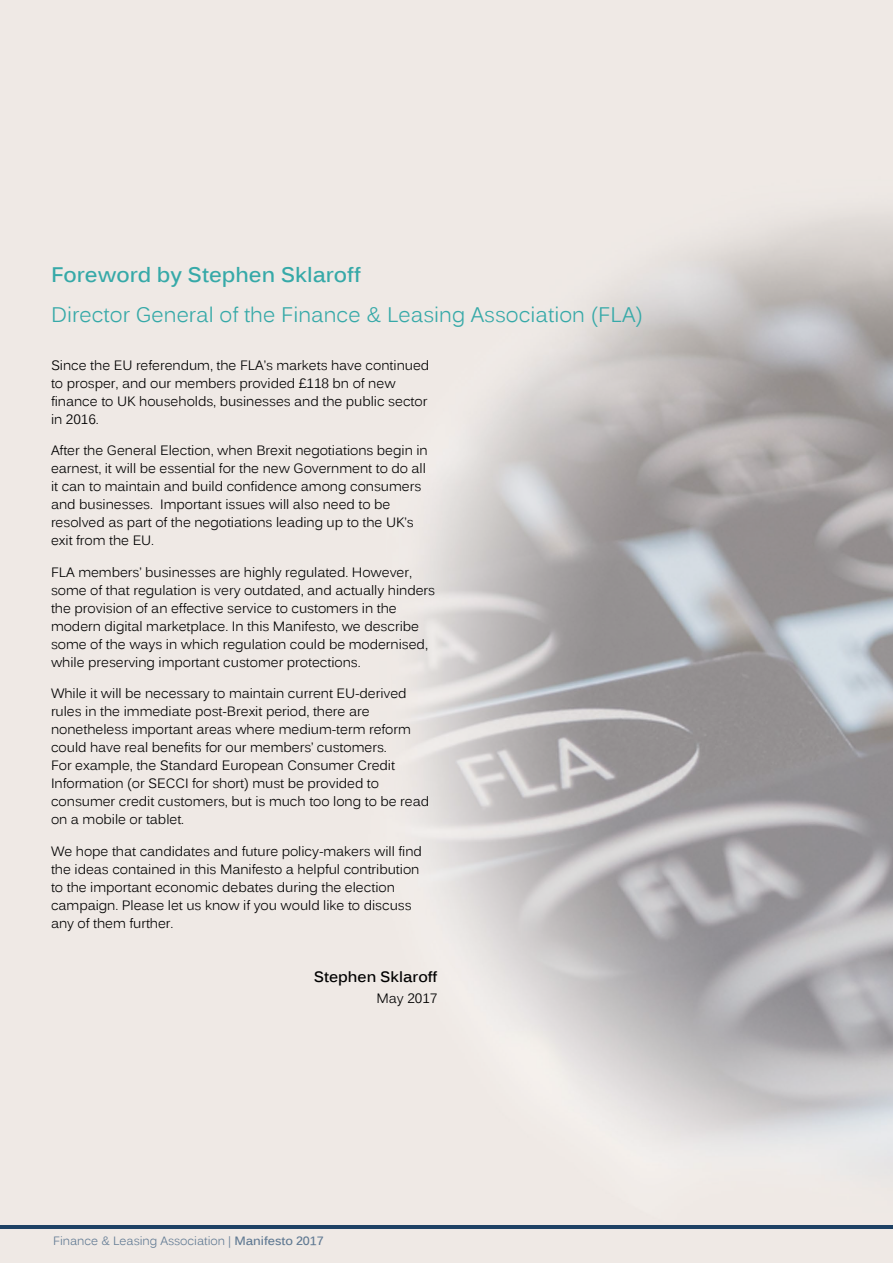
<style>
.page{position:relative;width:893px;height:1263px;background:#fff}
.page>*{position:absolute;margin:0;border:0;box-sizing:border-box;transform-origin:0 0}
.t1{font:21px "Kalinga";color:#36a9a8}
.t2{font:700 21px "Kalinga";color:#36a9a8}
.t3{font:700 15px "Kalinga";color:#000}
.t4{font:13.5px/18px "Kalinga";letter-spacing:-.005em;color:#000}
.t5{font:12px "Kalinga";letter-spacing:-.005em;color:#617a93}
.s1{font-weight:700}
</style>
<div class="page">
<hr style="left:0;top:1225px;width:893px;height:4px;background:#1e4164">
<h1 class="t2" style="left:51px;top:261px;width:311px">Foreword by Stephen Sklaroff</h1>
<h1 class="t1" style="left:51px;top:301px;width:593px">Director General of the Finance &amp; Leasing Association (FLA)</h1>
<p class="t4" style="left:51px;top:357px;width:380px">Since the EU referendum, the FLA’s markets have continued to prosper, and our members provided £118 bn of new finance to UK households, businesses and the public sector in 2016.</p>
<p class="t4" style="left:51px;top:443px;width:378px">After the General Election, when Brexit negotiations begin in earnest, it will be essential for the new Government to do all it can to maintain and build confidence among consumers and businesses. Important issues will also need to be resolved as part of the negotiations leading up to the UK’s exit from the EU.</p>
<p class="t4" style="left:51px;top:564px;width:386px">FLA members’ businesses are highly regulated. However, some of that regulation is very outdated, and actually hinders the provision of an effective service to customers in the modern digital marketplace. In this Manifesto, we describe some of the ways in which regulation could be modernised, while preserving important customer protections.</p>
<p class="t4" style="left:51px;top:686px;width:380px">While it will be necessary to maintain current EU-derived rules in the immediate post-Brexit period, there are nonetheless important areas where medium-term reform could have real benefits for our members’ customers.<br>For example, the Standard European Consumer Credit Information (or SECCI for short) must be provided to consumer credit customers, but is much too long to be read on a mobile or tablet.</p>
<p class="t4" style="left:51px;top:843px;width:372px">We hope that candidates and future policy-makers will find the ideas contained in this Manifesto a helpful contribution to the important economic debates during the election campaign. Please let us know if you would like to discuss any of them further.</p>
<p class="t3" style="left:314px;top:967px;width:125px">Stephen Sklaroff</p>
<p class="t4" style="left:376px;top:990px;width:63px">May 2017</p>
<p class="t5" style="left:53px;top:1233px;width:272px">Finance &amp; Leasing Association | <span class="s1">Manifesto 2017</span></p>
</div>
